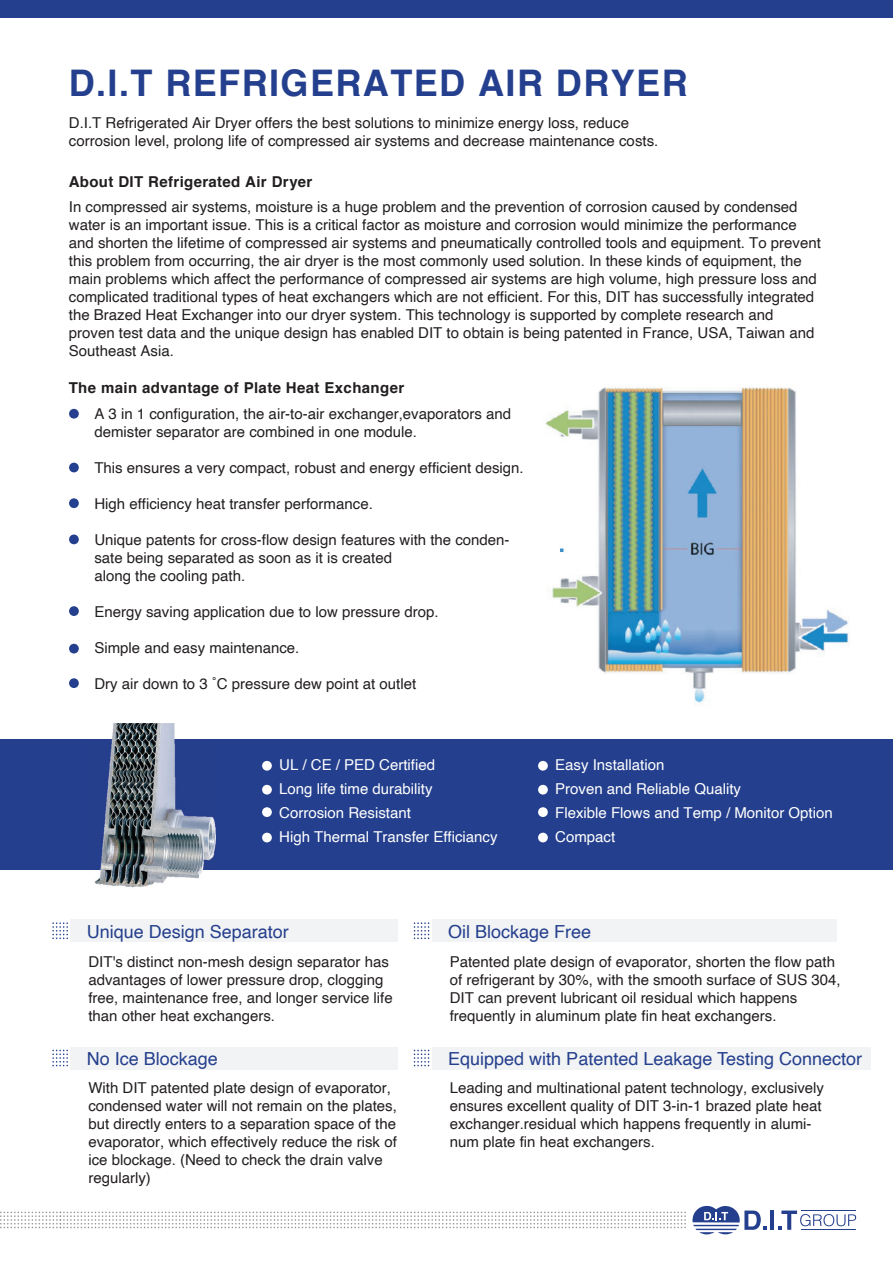
<style>
.page{position:relative;width:893px;height:1263px;background:#fff}
.page>*{position:absolute;margin:0;border:0;box-sizing:border-box;transform-origin:0 0}
.t1{font:700 36.6px "Helvetica";letter-spacing:.04em;color:#243f8d}
.t2{font:18px "Helvetica";color:#243f8d}
.t3{font:15px/18px "Helvetica";color:#231f20}
.t4{font:15px/24px "Helvetica";color:#fff}
.t5{font:700 15px "Helvetica";letter-spacing:.025em;color:#211e1e}
</style>
<div class="page">
<div style="left:0;top:739px;width:893px;height:130px;background:#243f8d"></div>
<img style="left:545px;top:387px;width:305px;height:318px">
<div style="left:0;top:0;width:892px;height:17px;background:#243f8d"></div>
<div style="left:71px;top:920px;width:327px;height:22px;background:#f2f3f4"></div>
<svg style="left:52px;top:922px;width:16px;height:17px"></svg>
<div style="left:432px;top:920px;width:404px;height:22px;background:#f2f3f4"></div>
<svg style="left:414px;top:922px;width:15px;height:17px"></svg>
<div style="left:71px;top:1047px;width:327px;height:22px;background:#f2f3f4"></div>
<svg style="left:52px;top:1050px;width:16px;height:16px"></svg>
<div style="left:432px;top:1047px;width:439px;height:22px;background:#f2f3f4"></div>
<svg style="left:414px;top:1050px;width:15px;height:16px"></svg>
<div style="left:69px;top:409px;width:10px;height:10px;background:#243f8d;border-radius:50%"></div>
<div style="left:69px;top:463px;width:10px;height:9px;background:#243f8d;border-radius:50%"></div>
<div style="left:69px;top:498px;width:10px;height:10px;background:#243f8d;border-radius:50%"></div>
<div style="left:69px;top:534px;width:10px;height:10px;background:#243f8d;border-radius:50%"></div>
<div style="left:69px;top:606px;width:10px;height:10px;background:#243f8d;border-radius:50%"></div>
<div style="left:69px;top:644px;width:10px;height:9px;background:#243f8d;border-radius:50%"></div>
<div style="left:69px;top:678px;width:10px;height:10px;background:#243f8d;border-radius:50%"></div>
<img style="left:84px;top:723px;width:132px;height:165px">
<img style="left:84px;top:739px;width:132px;height:130px">
<svg style="left:0;top:1211px;width:686px;height:17px"></svg>
<hr style="left:770px;top:1210px;width:4px;height:20px;background:#243f8d">
<svg style="left:778px;top:1210px;width:78px;height:20px"></svg>
<hr style="left:801px;top:1210px;width:55px;height:1px;background:#243f8d">
<hr style="left:801px;top:1229px;width:55px;height:1px;background:#243f8d">
<svg style="left:692px;top:1205px;width:75px;height:30px"></svg>
<div style="left:262px;top:761px;width:10px;height:10px;background:#fff;border-radius:50%"></div>
<div style="left:262px;top:785px;width:10px;height:10px;background:#fff;border-radius:50%"></div>
<div style="left:262px;top:807px;width:10px;height:10px;background:#fff;border-radius:50%"></div>
<div style="left:262px;top:833px;width:10px;height:9px;background:#fff;border-radius:50%"></div>
<div style="left:538px;top:833px;width:10px;height:9px;background:#fff;border-radius:50%"></div>
<div style="left:538px;top:761px;width:10px;height:10px;background:#fff;border-radius:50%"></div>
<div style="left:538px;top:785px;width:10px;height:10px;background:#fff;border-radius:50%"></div>
<div style="left:538px;top:807px;width:10px;height:10px;background:#fff;border-radius:50%"></div>
<h1 class="t1" style="left:69px;top:54px;width:620px">D.I.T REFRIGERATED AIR DRYER</h1>
<p class="t3" style="left:69px;top:114px;width:591px">D.I.T Refrigerated Air Dryer offers the best solutions to minimize energy loss, reduce corrosion level, prolong life of compressed air systems and decrease maintenance costs.</p>
<p class="t5" style="left:69px;top:170px;width:245px">About DIT Refrigerated Air Dryer</p>
<p class="t3" style="left:69px;top:198px;width:753px">In compressed air systems, moisture is a huge problem and the prevention of corrosion caused by condensed water is an important issue. This is a critical factor as moisture and corrosion would minimize the performance and shorten the lifetime of compressed air systems and pneumatically controlled tools and equipment. To prevent this problem from occurring, the air dryer is the most commonly used solution. In these kinds of equipment, the main problems which affect the performance of compressed air systems are high volume, high pressure loss and complicated traditional types of heat exchangers which are not efficient. For this, DIT has successfully integrated the Brazed Heat Exchanger into our dryer system. This technology is supported by complete research and proven test data and the unique design has enabled DIT to obtain is being patented in France, USA, Taiwan and Southeast Asia.</p>
<p class="t5" style="left:69px;top:375px;width:337px">The main advantage of Plate Heat Exchanger</p>
<p class="t3" style="left:94px;top:405px;width:418px">A 3 in 1 configuration, the air-to-air exchanger,evaporators and demister separator are combined in one module.</p>
<p class="t3" style="left:94px;top:459px;width:431px">This ensures a very compact, robust and energy efficient design.</p>
<p class="t3" style="left:94px;top:495px;width:280px">High efficiency heat transfer performance.</p>
<p class="t3" style="left:94px;top:531px;width:417px">Unique patents for cross-flow design features with the conden&shy;sate being separated as soon as it is created<br>along the cooling path.</p>
<p class="t3" style="left:94px;top:603px;width:346px">Energy saving application due to low pressure drop.</p>
<p class="t3" style="left:94px;top:639px;width:207px">Simple and easy maintenance.</p>
<p class="t3" style="left:94px;top:675px;width:323px">Dry air down to 3 ˚C pressure dew point at outlet</p>
<p class="t4" style="left:279px;top:754px;width:220px">UL / CE / PED Certified<br>Long life time durability<br>Corrosion Resistant<br>High Thermal Transfer Efficiancy</p>
<p class="t4" style="left:555px;top:754px;width:279px">Easy Installation<br>Proven and Reliable Quality<br>Flexible Flows and Temp / Monitor Option<br>Compact</p>
<p class="t2" style="left:87px;top:917px;width:204px">Unique Design Separator</p>
<p class="t3" style="left:88px;top:953px;width:306px">DIT's distinct non-mesh design separator has advantages of lower pressure drop, clogging free, maintenance free, and longer service life than other heat exchangers.</p>
<p class="t2" style="left:87px;top:1044px;width:133px">No Ice Blockage</p>
<p class="t3" style="left:88px;top:1079px;width:310px">With DIT patented plate design of evaporator, condensed water will not remain on the plates, but directly enters to a separation space of the evaporator, which effectively reduce the risk of ice blockage. (Need to check the drain valve regularly)</p>
<p class="t2" style="left:448px;top:917px;width:145px">Oil Blockage Free</p>
<p class="t3" style="left:450px;top:953px;width:393px">Patented plate design of evaporator, shorten the flow path of refrigerant by 30%, with the smooth surface of SUS 304, DIT can prevent lubricant oil residual which happens frequently in aluminum plate fin heat exchangers.</p>
<p class="t2" style="left:448px;top:1044px;width:415px">Equipped with Patented Leakage Testing Connector</p>
<p class="t3" style="left:450px;top:1079px;width:376px">Leading and multinational patent technology, exclusively ensures excellent quality of DIT 3-in-1 brazed plate heat exchanger.residual which happens frequently in alumi&shy;num plate fin heat exchangers.</p>
</div>
